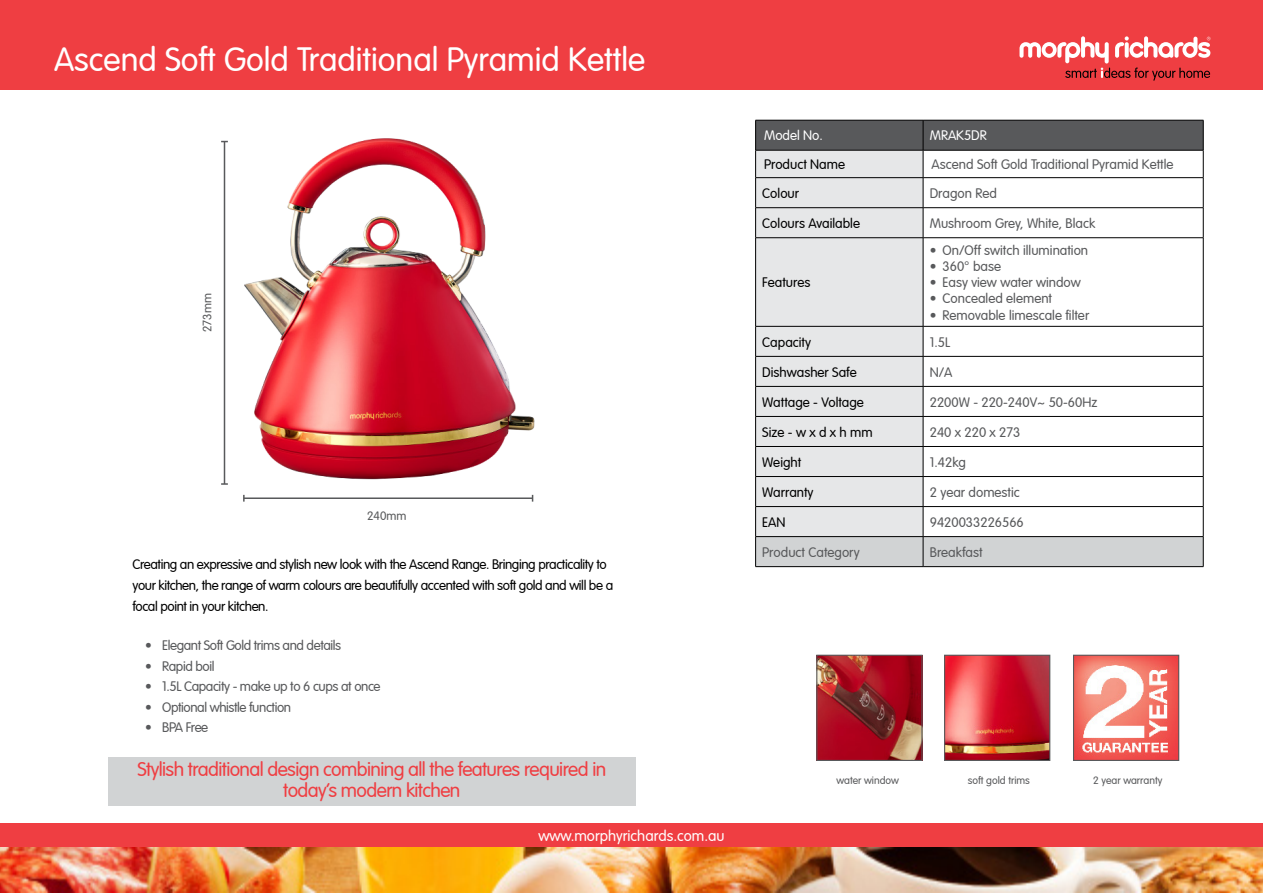
<style>
.page{position:relative;width:1263px;height:893px;background:#fff}
.page>*{position:absolute;margin:0;border:0;box-sizing:border-box;transform-origin:0 0}
.t1{font:300 33px "VAG Rounded LT";color:#fff}
.t2{font:300 19.5px/21px "VAG Rounded LT";letter-spacing:-.03em;color:#ef3e42;text-align:center}
.t3{font:300 15px "VAG Rounded";color:#fff}
.t4{font:300 13.5px "VAG Rounded LT";color:#58595b}
.t5{font:300 13.5px/21px "VAG Rounded LT";letter-spacing:-.03em;color:#000}
.t6{font:300 13.5px "VAG Rounded LT";letter-spacing:-.03em;color:#58595b}
.t7{font:300 13.5px "VAG Rounded LT";color:#000}
.t8{font:300 13.5px "VAG Rounded LT";color:#fff}
.t9{font:300 12px "VAG Rounded LT";color:#58595b}
.t10{font:300 10.5px "VAG Rounded LT";color:#58595b}
</style>
<div class="page">
<div style="left:0;top:0;width:1263px;height:90px;background:#ef3e42"></div>
<div style="left:0;top:823px;width:1263px;height:42px;background:#ef3e42"></div>
<svg style="left:1019px;top:36px;width:191px;height:45px"></svg>
<img style="left:0;top:847px;width:1263px;height:46px">
<div style="left:108px;top:757px;width:528px;height:48px;background:#d1d3d4"></div>
<div style="left:756px;top:208px;width:167px;height:148px;background:#e6e7e8"></div>
<hr style="left:755px;top:356px;width:168px;height:1px;background:#000">
<hr style="left:923px;top:356px;width:280px;height:1px;background:#000">
<svg style="left:755px;top:120px;width:449px;height:87px"></svg>
<hr style="left:755px;top:207px;width:168px;height:1px;background:#000">
<hr style="left:755px;top:208px;width:1px;height:30px;background:#000">
<hr style="left:923px;top:207px;width:280px;height:1px;background:#000">
<hr style="left:923px;top:208px;width:1px;height:30px;background:#000">
<hr style="left:1203px;top:208px;width:1px;height:30px;background:#000">
<hr style="left:755px;top:237px;width:168px;height:1px;background:#000">
<hr style="left:755px;top:238px;width:1px;height:88px;background:#000">
<hr style="left:923px;top:237px;width:280px;height:1px;background:#000">
<hr style="left:923px;top:238px;width:1px;height:88px;background:#000">
<hr style="left:1203px;top:238px;width:1px;height:88px;background:#000">
<hr style="left:755px;top:326px;width:168px;height:1px;background:#000">
<hr style="left:755px;top:326px;width:1px;height:30px;background:#000">
<hr style="left:923px;top:326px;width:280px;height:1px;background:#000">
<hr style="left:923px;top:326px;width:1px;height:30px;background:#000">
<hr style="left:1203px;top:326px;width:1px;height:30px;background:#000">
<svg style="left:755px;top:357px;width:449px;height:210px"></svg>
<hr style="left:755px;top:566px;width:168px;height:1px;background:#000">
<hr style="left:923px;top:566px;width:280px;height:1px;background:#000">
<img style="left:1075px;top:657px;width:102px;height:102px">
<div style="left:1073px;top:655px;width:106px;height:106px;border:1px solid #58595b"></div>
<img style="left:946px;top:657px;width:102px;height:102px">
<div style="left:944px;top:655px;width:106px;height:106px;border:1px solid #58595b"></div>
<img style="left:818px;top:657px;width:102px;height:102px">
<div style="left:816px;top:655px;width:106px;height:106px;border:1px solid #58595b"></div>
<img style="left:243px;top:138px;width:292px;height:357px">
<hr style="left:244px;top:497px;width:289px;height:2px;background:#58595b">
<svg style="left:243px;top:495px;width:2px;height:7px"></svg>
<hr style="left:224px;top:142px;width:1px;height:342px;background:#58595b">
<svg style="left:221px;top:483px;width:7px;height:2px"></svg>
<h1 class="t1" style="left:54px;top:41px;width:593px">Ascend Soft Gold Traditional Pyramid Kettle</h1>
<p class="t9" style="left:201px;top:332px;width:40px;rotate:-90deg">273mm</p>
<p class="t9" style="left:367px;top:508px;width:41px">240mm</p>
<p class="t5" style="left:132px;top:554px;width:482px">Creating an expressive and stylish new look with the Ascend Range. Bringing practicality to your kitchen, the range of warm colours are beautifully accented with soft gold and will be a focal point in your kitchen.</p>
<p class="t6" style="left:145px;top:638px;width:198px">• Elegant Soft Gold trims and details</p>
<p class="t6" style="left:145px;top:658px;width:71px">• Rapid boil</p>
<p class="t6" style="left:145px;top:679px;width:237px">• 1.5L Capacity - make up to 6 cups at once</p>
<p class="t6" style="left:145px;top:699px;width:147px">• Optional whistle function</p>
<p class="t4" style="left:145px;top:720px;width:65px">• BPA Free</p>
<h2 class="t2" style="left:137px;top:759px;width:470px">Stylish traditional design combining all the features required in today’s modern kitchen</h2>
<p class="t3" style="left:538px;top:827px;width:188px">www.morphyrichards.com.au</p>
<p class="t8" style="left:764px;top:128px;width:60px">Model No.</p>
<p class="t8" style="left:930px;top:128px;width:59px">MRAK5DR</p>
<p class="t7" style="left:764px;top:157px;width:82px">Product Name</p>
<p class="t4" style="left:931px;top:157px;width:243px">Ascend Soft Gold Traditional Pyramid Kettle</p>
<p class="t5" style="left:762px;top:183px;width:38px">Colour</p>
<p class="t4" style="left:930px;top:185px;width:69px">Dragon Red</p>
<p class="t7" style="left:762px;top:215px;width:99px">Colours Available</p>
<p class="t4" style="left:930px;top:215px;width:167px">Mushroom Grey, White, Black</p>
<p class="t7" style="left:762px;top:275px;width:50px">Features</p>
<p class="t4" style="left:930px;top:242px;width:160px">• On/Off switch illumination</p>
<p class="t4" style="left:930px;top:259px;width:73px">• 360° base</p>
<p class="t4" style="left:930px;top:275px;width:153px">• Easy view water window</p>
<p class="t4" style="left:930px;top:291px;width:124px">• Concealed element</p>
<p class="t4" style="left:930px;top:307px;width:161px">• Removable limescale filter</p>
<p class="t7" style="left:762px;top:334px;width:50px">Capacity</p>
<p class="t4" style="left:930px;top:334px;width:22px">1.5L</p>
<p class="t7" style="left:762px;top:364px;width:96px">Dishwasher Safe</p>
<p class="t4" style="left:930px;top:364px;width:24px">N/A</p>
<p class="t7" style="left:762px;top:394px;width:103px">Wattage - Voltage</p>
<p class="t4" style="left:930px;top:394px;width:169px">2200W - 220-240V~ 50-60Hz</p>
<p class="t5" style="left:762px;top:422px;width:112px">Size - w x d x h mm</p>
<p class="t4" style="left:930px;top:424px;width:92px">240 x 220 x 273</p>
<p class="t5" style="left:762px;top:452px;width:41px">Weight</p>
<p class="t4" style="left:930px;top:454px;width:38px">1.42kg</p>
<p class="t7" style="left:762px;top:484px;width:53px">Warranty</p>
<p class="t4" style="left:930px;top:484px;width:92px">2 year domestic</p>
<p class="t5" style="left:762px;top:512px;width:25px">EAN</p>
<p class="t4" style="left:930px;top:514px;width:96px">9420033226566</p>
<p class="t4" style="left:762px;top:544px;width:99px">Product Category</p>
<p class="t4" style="left:930px;top:544px;width:54px">Breakfast</p>
<p class="t10" style="left:836px;top:774px;width:64px">water window</p>
<p class="t10" style="left:968px;top:774px;width:64px">soft gold trims</p>
<p class="t10" style="left:1093px;top:774px;width:71px">2 year warranty</p>
</div>
